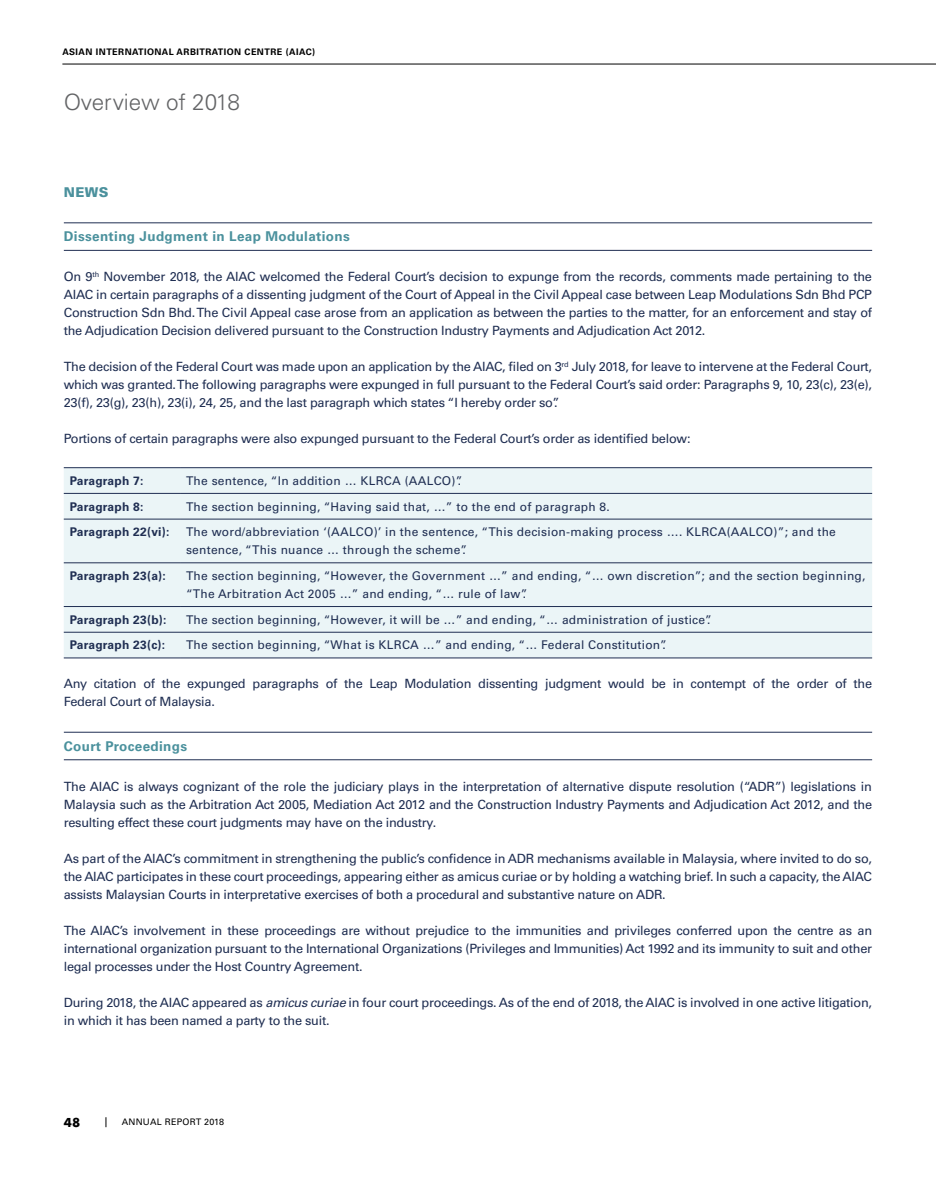
<style>
.page{position:relative;width:936px;height:1191px;background:#fff}
.page>*{position:absolute;margin:0;border:0;box-sizing:border-box;transform-origin:0 0}
.t1{font:300 22.5px "Univers LT Std";color:#636466}
.t2{font:700 13.5px "Univers LT Std";letter-spacing:.025em;color:#4b919d}
.t3{font:900 13.5px "Univers LT Std";color:#4b919d}
.t4{font:12.75px/18px "Univers LT Std";letter-spacing:-.02em;color:#1f2e52;text-align:justify}
.t5{font:12px/18px "Univers LT Std";letter-spacing:.02em;color:#1f2e52}
.t6{font:700 12px "Univers LT Std";letter-spacing:.02em;color:#1f2e52}
.t7{font:700 12px "Futura";color:#000}
.t8{font:700 9px "Univers LT Std";letter-spacing:.05em;color:#000}
.t9{font:9px "Univers LT Std";letter-spacing:.025em;color:#000}
.s1{font-style:italic}
</style>
<div class="page">
<hr style="left:62px;top:64px;width:873px;height:1px;background:#000">
<div style="left:64px;top:468px;width:808px;height:189px;background:#ebf5f7"></div>
<hr style="left:64px;top:467px;width:116px;height:1px;background:#1f2e52">
<hr style="left:180px;top:467px;width:692px;height:1px;background:#1f2e52">
<hr style="left:64px;top:493px;width:116px;height:1px;background:#1f2e52">
<hr style="left:180px;top:493px;width:692px;height:1px;background:#1f2e52">
<hr style="left:64px;top:519px;width:116px;height:1px;background:#1f2e52">
<hr style="left:180px;top:519px;width:692px;height:1px;background:#1f2e52">
<hr style="left:64px;top:562px;width:116px;height:1px;background:#1f2e52">
<hr style="left:180px;top:562px;width:692px;height:1px;background:#1f2e52">
<hr style="left:64px;top:606px;width:116px;height:1px;background:#1f2e52">
<hr style="left:180px;top:606px;width:692px;height:1px;background:#1f2e52">
<hr style="left:64px;top:632px;width:116px;height:1px;background:#1f2e52">
<hr style="left:180px;top:632px;width:692px;height:1px;background:#1f2e52">
<hr style="left:64px;top:657px;width:116px;height:1px;background:#1f2e52">
<hr style="left:180px;top:657px;width:692px;height:1px;background:#1f2e52">
<hr style="left:64px;top:222px;width:808px;height:1px;background:#1f2e52">
<hr style="left:64px;top:250px;width:808px;height:1px;background:#1f2e52">
<hr style="left:64px;top:732px;width:808px;height:1px;background:#1f2e52">
<hr style="left:64px;top:759px;width:808px;height:1px;background:#1f2e52">
<p class="t8" style="left:62px;top:46px;width:254px">ASIAN INTERNATIONAL ARBITRATION CENTRE (AIAC)</p>
<h1 class="t1" style="left:64px;top:88px;width:177px">Overview of 2018</h1>
<p class="t3" style="left:64px;top:184px;width:46px">NEWS</p>
<p class="t2" style="left:64px;top:229px;width:287px">Dissenting Judgment in Leap Modulations</p>
<p class="t4" style="left:64px;top:268px;width:809px">On 9<sup>th</sup> November 2018, the AIAC welcomed the Federal Court’s decision to expunge from the records, comments made pertaining to the AIAC in certain paragraphs of a dissenting judgment of the Court of Appeal in the Civil Appeal case between Leap Modulations Sdn Bhd PCP Construction Sdn Bhd. The Civil Appeal case arose from an application as between the parties to the matter, for an enforcement and stay of the Adjudication Decision delivered pursuant to the Construction Industry Payments and Adjudication Act 2012.</p>
<p class="t4" style="left:64px;top:358px;width:809px">The decision of the Federal Court was made upon an application by the AIAC, filed on 3<sup>rd</sup> July 2018, for leave to intervene at the Federal Court, which was granted. The following paragraphs were expunged in full pursuant to the Federal Court’s said order: Paragraphs 9, 10, 23(c), 23(e), 23(f), 23(g), 23(h), 23(i), 24, 25, and the last paragraph which states “I hereby order so”.</p>
<p class="t4" style="left:64px;top:430px;width:628px">Portions of certain paragraphs were also expunged pursuant to the Federal Court’s order as identified below:</p>
<p class="t6" style="left:70px;top:473px;width:75px">Paragraph 7:</p>
<p class="t5" style="left:186px;top:472px;width:278px">The sentence, “In addition … KLRCA (AALCO)”.</p>
<p class="t6" style="left:70px;top:499px;width:75px">Paragraph 8:</p>
<p class="t5" style="left:186px;top:497px;width:425px">The section beginning, “Having said that, …” to the end of paragraph 8.</p>
<p class="t6" style="left:70px;top:525px;width:101px">Paragraph 22(vi):</p>
<p class="t5" style="left:186px;top:523px;width:651px">The word/abbreviation ‘(AALCO)’ in the sentence, “This decision-making process …. KLRCA(AALCO)”; and the sentence, “This nuance … through the scheme”.</p>
<p class="t6" style="left:70px;top:569px;width:97px">Paragraph 23(a):</p>
<p class="t5" style="left:186px;top:567px;width:681px">The section beginning, “However, the Government …” and ending, “… own discretion”; and the section beginning, “The Arbitration Act 2005 …” and ending, “… rule of law”.</p>
<p class="t6" style="left:70px;top:612px;width:98px">Paragraph 23(b):</p>
<p class="t5" style="left:186px;top:610px;width:527px">The section beginning, “However, it will be …” and ending, “… administration of justice”.</p>
<p class="t6" style="left:70px;top:638px;width:97px">Paragraph 23(c):</p>
<p class="t5" style="left:186px;top:636px;width:482px">The section beginning, “What is KLRCA …” and ending, “… Federal Constitution”.</p>
<p class="t4" style="left:64px;top:675px;width:809px">Any citation of the expunged paragraphs of the Leap Modulation dissenting judgment would be in contempt of the order of the<br>Federal Court of Malaysia.</p>
<p class="t2" style="left:64px;top:738px;width:125px">Court Proceedings</p>
<p class="t4" style="left:64px;top:777px;width:809px">The AIAC is always cognizant of the role the judiciary plays in the interpretation of alternative dispute resolution (“ADR”) legislations in Malaysia such as the Arbitration Act 2005, Mediation Act 2012 and the Construction Industry Payments and Adjudication Act 2012, and the resulting effect these court judgments may have on the industry.</p>
<p class="t4" style="left:64px;top:849px;width:809px">As part of the AIAC’s commitment in strengthening the public’s confidence in ADR mechanisms available in Malaysia, where invited to do so, the AIAC participates in these court proceedings, appearing either as amicus curiae or by holding a watching brief. In such a capacity, the AIAC assists Malaysian Courts in interpretative exercises of both a procedural and substantive nature on ADR.</p>
<p class="t4" style="left:64px;top:921px;width:809px">The AIAC’s involvement in these proceedings are without prejudice to the immunities and privileges conferred upon the centre as an international organization pursuant to the International Organizations (Privileges and Immunities) Act 1992 and its immunity to suit and other legal processes under the Host Country Agreement.</p>
<p class="t4" style="left:64px;top:993px;width:809px">During 2018, the AIAC appeared as <span class="s1">amicus curiae</span> in four court proceedings. As of the end of 2018, the AIAC is involved in one active litigation, in which it has been named a party to the suit.</p>
<p class="t7" style="left:64px;top:1114px;width:18px">48</p>
<p class="t9" style="left:122px;top:1117px;width:104px">ANNUAL REPORT 2018</p>
</div>
